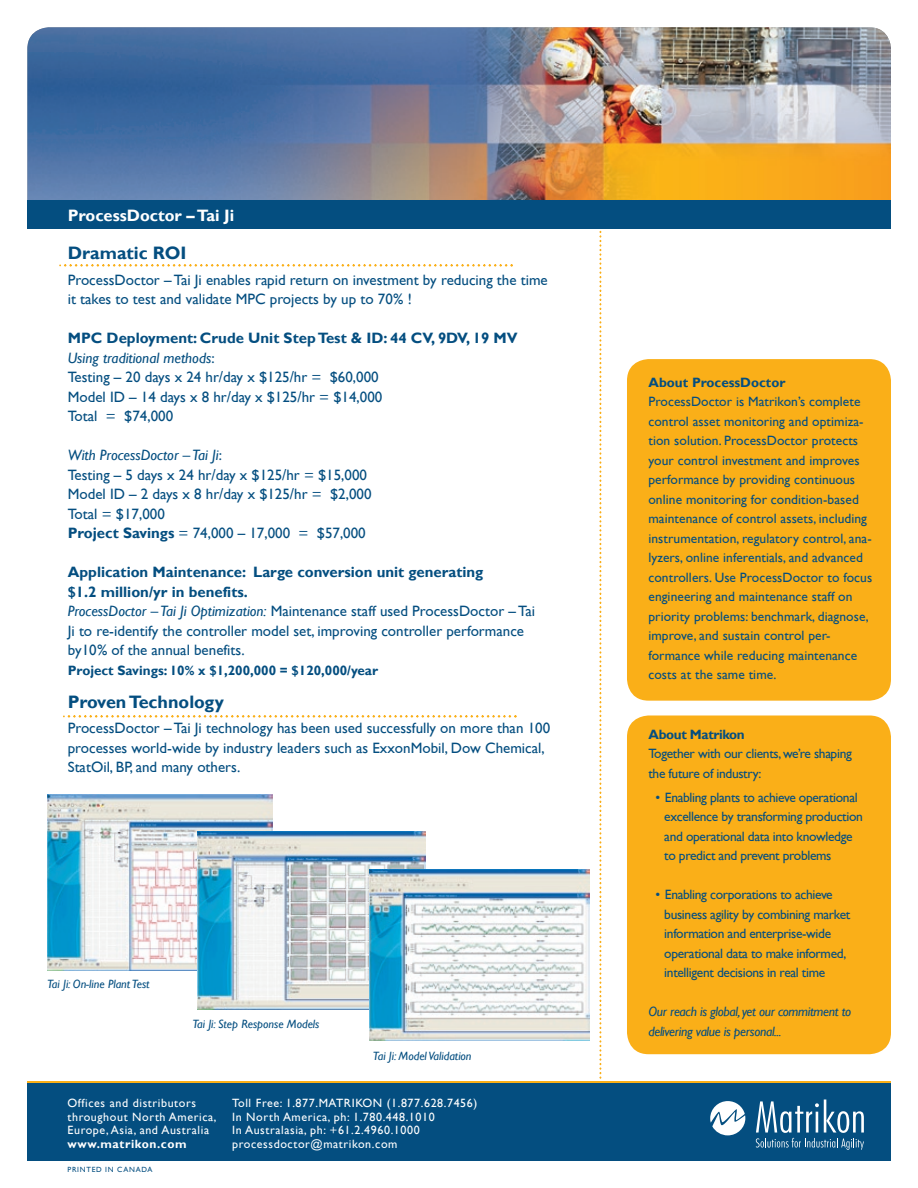
<style>
.page{position:relative;width:918px;height:1188px;background:#fff}
.page>*{position:absolute;margin:0;border:0;box-sizing:border-box;transform-origin:0 0}
.t1{font:700 18px "Gill Sans";color:#044e80}
.t2{font:700 16.5px "Gill Sans";color:#fff}
.t3{font:15px/19.5px "Gill Sans";color:#044e80}
.t4{font:13.5px/19.5px "Gill Sans";letter-spacing:.005em;color:#044e80}
.t5{font:13.5px/19.5px "Gill Sans";letter-spacing:-.025em;color:#044e80}
.t6{font:italic 13.5px/19.5px "Gill Sans";letter-spacing:-.025em;color:#044e80}
.t7{font:700 13.5px "Gill Sans";color:#044e80}
.t8{font:700 13.5px "Gill Sans";letter-spacing:-.025em;color:#044e80}
.t9{font:12px/13.5px "Gill Sans";letter-spacing:.05em;color:#fff}
.t10{font:italic 12px "Gill Sans";color:#044e80}
.t11{font:700 12px "Gill Sans";letter-spacing:.05em;color:#fff}
.t12{font:7.5px "Gill Sans";letter-spacing:.095em;color:#044e80}
.s1{font-weight:700}
.s2{font-style:italic}
</style>
<div class="page">
<svg style="left:600px;top:230px;width:1px;height:849px"></svg>
<div style="left:627px;top:716px;width:264px;height:338px;background:#faaf18;border-radius:22px"></div>
<img style="left:27px;top:27px;width:864px;height:172px">
<div style="left:13px;top:200px;width:881px;height:29px;background:#044e80"></div>
<div style="left:0;top:1081px;width:918px;height:107px;background:#044e80"></div>
<svg style="left:710px;top:1101px;width:35px;height:34px"></svg>
<svg style="left:756px;top:1100px;width:108px;height:50px"></svg>
<hr style="left:0;top:1081px;width:918px;height:2px;background:#faaf18">
<div style="left:0;top:1161px;width:918px;height:27px;background:#fff"></div>
<div style="left:891px;top:1px;width:27px;height:1187px;background:#fff"></div>
<div style="left:0;top:0;width:27px;height:1188px;background:#fff"></div>
<div style="left:627px;top:359px;width:264px;height:342px;background:#faaf18;border-radius:22px"></div>
<svg style="left:59px;top:264px;width:454px;height:2px"></svg>
<svg style="left:63px;top:715px;width:454px;height:2px"></svg>
<img style="left:47px;top:795px;width:226px;height:175px">
<img style="left:198px;top:831px;width:228px;height:178px">
<img style="left:370px;top:869px;width:219px;height:172px">
<p class="t2" style="left:68px;top:206px;width:168px">ProcessDoctor – Tai Ji</p>
<p class="t1" style="left:68px;top:243px;width:120px">Dramatic ROI</p>
<p class="t3" style="left:68px;top:270px;width:482px">ProcessDoctor – Tai Ji enables rapid return on investment by reducing the time it takes to test and validate MPC projects by up to 70% !</p>
<p class="t3" style="left:68px;top:329px;width:451px"><span class="s1">MPC Deployment: Crude Unit Step Test &amp; ID: 44 CV, 9DV, 19 MV </span><span class="s2">Using traditional methods</span>:<br>Testing – 20 days x 24 hr/day x $125/hr = $60,000<br>Model ID – 14 days x 8 hr/day x $125/hr = $14,000<br>Total = $74,000</p>
<p class="t3" style="left:68px;top:446px;width:305px"><span class="s2">With ProcessDoctor – Tai Ji</span>:<br>Testing – 5 days x 24 hr/day x $125/hr = $15,000<br>Model ID – 2 days x 8 hr/day x $125/hr = $2,000<br>Total = $17,000<br><span class="s1">Project Savings</span> = 74,000 – 17,000 = $57,000</p>
<p class="t3" style="left:68px;top:563px;width:469px"><span class="s1">Application Maintenance: Large conversion unit generating<br>$1.2 million/yr in benefits.<br></span><span class="s2">ProcessDoctor – Tai Ji Optimization:</span> Maintenance staff used ProcessDoctor – Tai Ji to re-identify the controller model set, improving controller performance by10% of the annual benefits.</p>
<p class="t7" style="left:68px;top:662px;width:312px">Project Savings: 10% x $1,200,000 = $120,000/year</p>
<p class="t1" style="left:68px;top:691px;width:158px">Proven Technology</p>
<p class="t3" style="left:68px;top:719px;width:484px">ProcessDoctor – Tai Ji technology has been used successfully on more than 100 processes world-wide by industry leaders such as ExxonMobil, Dow Chemical,<br>StatOil, BP, and many others.</p>
<p class="t10" style="left:47px;top:977px;width:104px">Tai Ji: On-line Plant Test</p>
<p class="t10" style="left:192px;top:1017px;width:129px">Tai Ji: Step Response Models</p>
<p class="t10" style="left:373px;top:1049px;width:100px">Tai Ji: Model Validation</p>
<p class="t9" style="left:67px;top:1096px;width:151px">Offices and distributors throughout North America,<br>Europe, Asia, and Australia</p>
<p class="t11" style="left:67px;top:1136px;width:121px">www.matrikon.com</p>
<p class="t12" style="left:68px;top:1165px;width:86px">PRINTED IN CANADA</p>
<p class="t9" style="left:232px;top:1096px;width:247px">Toll Free: 1.877.MATRIKON (1.877.628.7456)<br>In North America, ph: 1.780.448.1010<br>In Australasia, ph: +61.2.4960.1000 processdoctor@matrikon.com</p>
<p class="t7" style="left:648px;top:374px;width:138px">About ProcessDoctor</p>
<p class="t4" style="left:648px;top:392px;width:225px">ProcessDoctor is Matrikon’s complete control asset monitoring and optimiza&shy;tion solution. ProcessDoctor protects your control investment and improves performance by providing continuous online monitoring for condition-based maintenance of control assets, including instrumentation, regulatory control, ana&shy;lyzers, online inferentials, and advanced controllers. Use ProcessDoctor to focus engineering and maintenance staff on priority problems: benchmark, diagnose, improve, and sustain control per&shy;formance while reducing maintenance costs at the same time.</p>
<p class="t8" style="left:648px;top:726px;width:98px">About Matrikon</p>
<p class="t5" style="left:648px;top:744px;width:205px">Together with our clients, we’re shaping the future of industry:</p>
<p class="t5" style="left:664px;top:787px;width:200px;text-indent:-9px">• Enabling plants to achieve operational excellence by transforming production and operational data into knowledge to predict and prevent problems</p>
<p class="t5" style="left:664px;top:885px;width:188px;text-indent:-9px">• Enabling corporations to achieve business agility by combining market information and enterprise-wide operational data to make informed, intelligent decisions in real time</p>
<p class="t6" style="left:648px;top:1002px;width:204px">Our reach is global, yet our commitment to delivering value is personal...</p>
</div>
